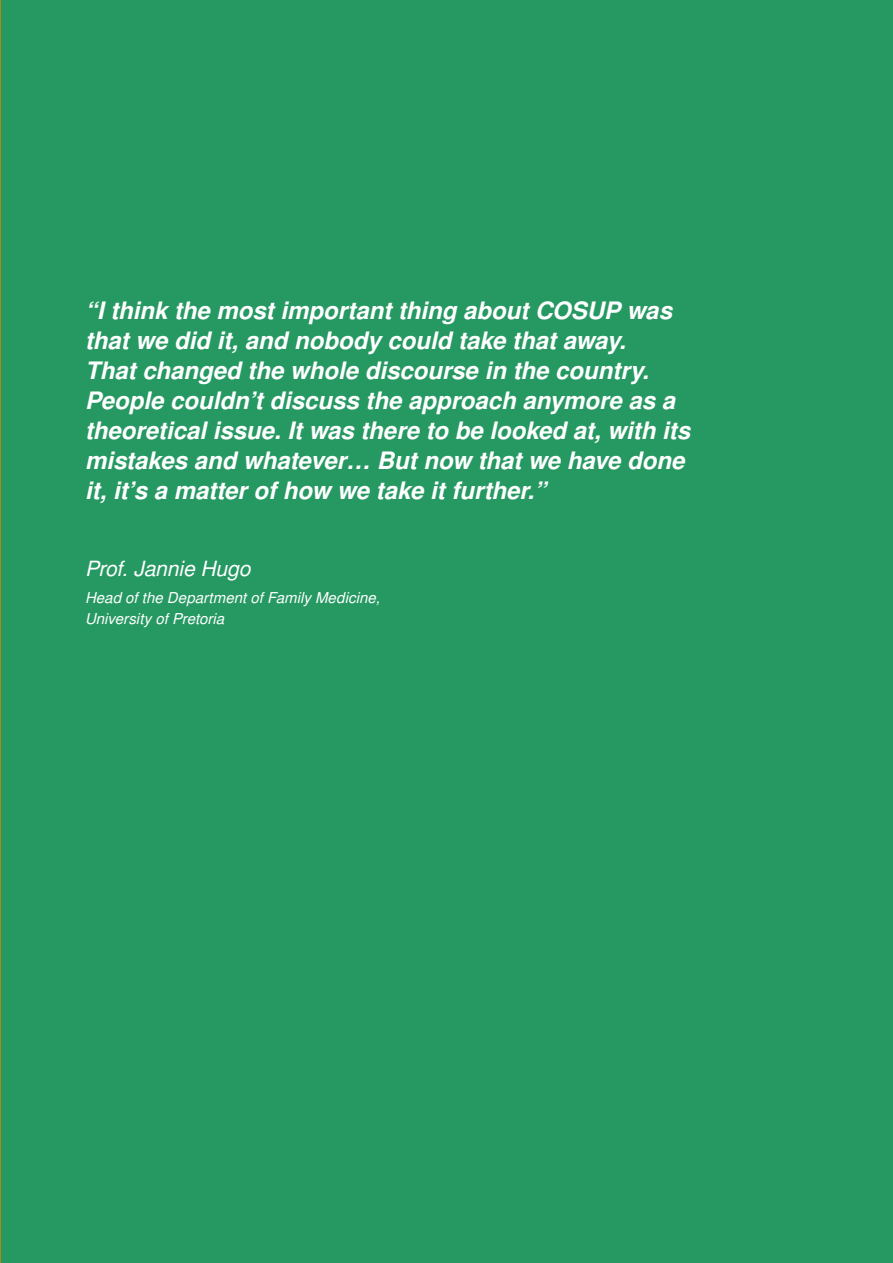
<style>
.page{position:relative;width:893px;height:1263px;background:#269963}
.page>*{position:absolute;margin:0;border:0;box-sizing:border-box;transform-origin:0 0}
.t1{font:italic 700 24px/30px "Nimbus San L";color:#fff}
.t2{font:italic 21px "Nimbus San L";letter-spacing:-.005em;color:#fff}
.t3{font:italic 15px/21px "Nimbus San L";letter-spacing:.005em;color:#fff}
</style>
<div class="page">
<p class="t1" style="left:85px;top:296px;width:607px">“I think the most important thing about COSUP was that we did it, and nobody could take that away.<br>That changed the whole discourse in the country.<br>People couldn’t discuss the approach anymore as a theoretical issue. It was there to be looked at, with its mistakes and whatever… But now that we have done it, it’s a matter of how we take it further.”</p>
<p class="t2" style="left:85px;top:555px;width:167px">Prof. Jannie Hugo</p>
<p class="t3" style="left:85px;top:587px;width:296px">Head of the Department of Family Medicine,<br>University of Pretoria</p>
</div>
